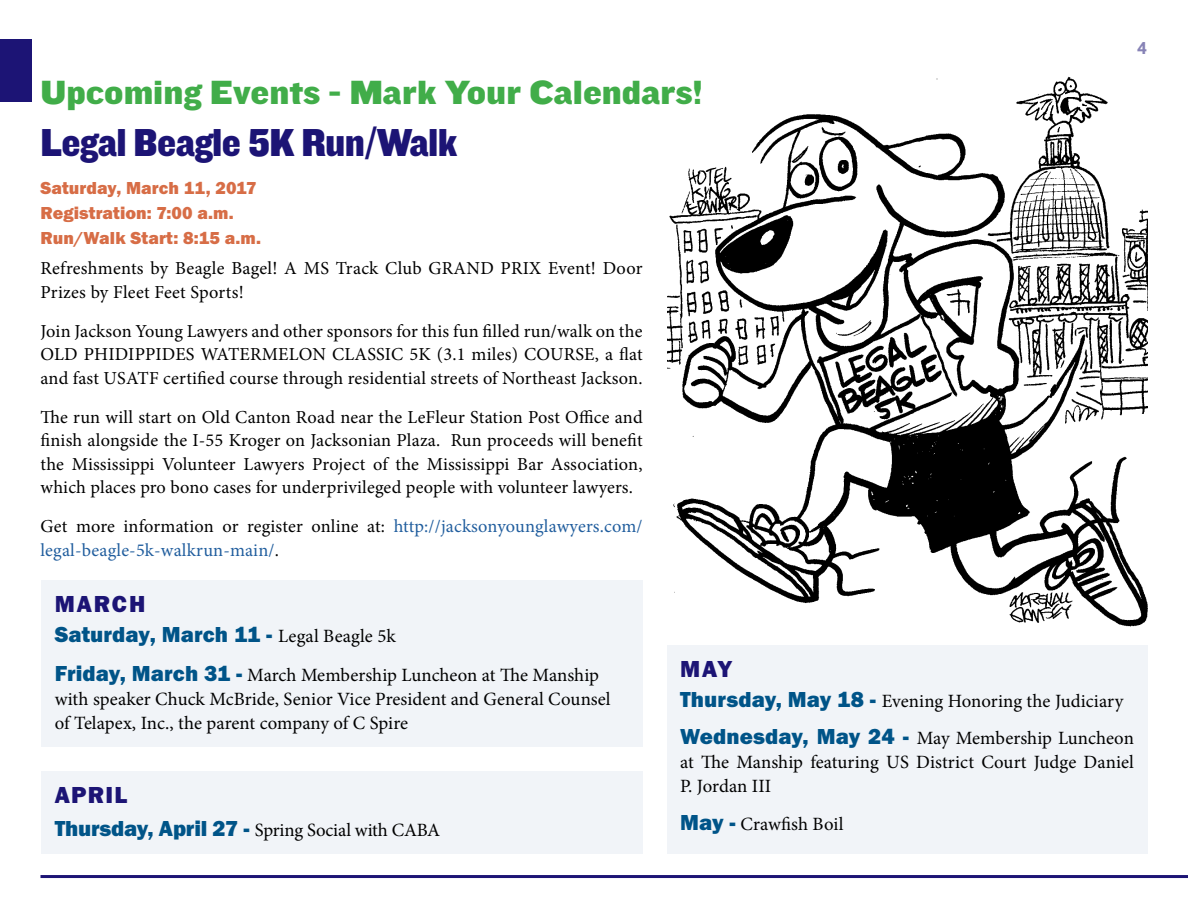
<style>
.page{position:relative;width:1188px;height:918px;background:#fff}
.page>*{position:absolute;margin:0;border:0;box-sizing:border-box;transform-origin:0 0}
.t1{font:40.5px "Knockout HTF71 Full Middlewt";letter-spacing:-.015em;color:#1c1475}
.t2{font:34.8px "Knockout HTF72 Full Cruiserwt";color:#41ad49}
.t3{font:24px "Franklin Got T Heav";letter-spacing:.06em;color:#1c1475}
.t4{font:22.5px "Franklin Got T Heav";letter-spacing:.005em;color:#005488}
.t5{font:18.75px/24px "Minion Pro";color:#000}
.t6{font:18.3px/23.7px "Minion Pro";letter-spacing:.01em;color:#000;text-align:justify}
.t7{font:18.3px/23.7px "Minion Pro";letter-spacing:.01em;color:#215e9e}
.t8{font:18px/24.9px "Franklin Got T Heav";letter-spacing:.005em;color:#d76d46}
.t9{font:18px "Knockout HTF51 Middleweight";color:#8783b6}
.s1{color:#000}
.s2{font-family:"Minion Pro";font-size:18.75px;color:#000}
.s3{font-family:"Franklin Got T Heav";font-size:22.5px;color:#005488}
</style>
<div class="page">
<hr style="left:40px;top:875px;width:1148px;height:3px;background:#1c1475">
<div style="left:0;top:39px;width:32px;height:63px;background:#1c1475"></div>
<img style="left:667px;top:76px;width:481px;height:551px">
<div style="left:41px;top:580px;width:602px;height:166px;background:#f1f4f8"></div>
<div style="left:41px;top:771px;width:602px;height:83px;background:#f1f4f8"></div>
<div style="left:667px;top:645px;width:481px;height:209px;background:#f1f4f8"></div>
<h2 class="t2" style="left:40px;top:73px;width:663px">Upcoming Events - Mark Your Calendars!</h2>
<h1 class="t1" style="left:40px;top:120px;width:419px">Legal Beagle 5K Run/Walk</h1>
<p class="t8" style="left:40px;top:176px;width:222px">Saturday, March 11, 2017<br>Registration: 7:00 a.m.<br>Run/Walk Start: 8:15 a.m.</p>
<p class="t6" style="left:40px;top:257px;width:604px">Refreshments by Beagle Bagel! A MS Track Club GRAND PRIX Event! Door<br>Prizes by Fleet Feet Sports!</p>
<p class="t6" style="left:40px;top:319px;width:604px">Join Jackson Young Lawyers and other sponsors for this fun filled run/walk on the OLD PHIDIPPIDES WATERMELON CLASSIC 5K (3.1 miles) COURSE, a flat and fast USATF certified course through residential streets of Northeast Jackson.</p>
<p class="t6" style="left:40px;top:405px;width:604px">The run will start on Old Canton Road near the LeFleur Station Post Office and finish alongside the I-55 Kroger on Jacksonian Plaza. Run proceeds will benefit the Mississippi Volunteer Lawyers Project of the Mississippi Bar Association, which places pro bono cases for underprivileged people with volunteer lawyers.</p>
<p class="t7" style="left:40px;top:514px;width:604px"><span class="s1">Get more information or register online at:</span> http://jacksonyounglawyers.com/ legal-beagle-5k-walkrun-main/<span class="s1">.</span></p>
<p class="t9" style="left:1137px;top:38px;width:11px">4</p>
<h3 class="t3" style="left:55px;top:591px;width:92px">MARCH</h3>
<p class="t4" style="left:55px;top:622px;width:342px">Saturday, March 11 - <span class="s2">Legal Beagle 5k</span></p>
<p class="t5" style="left:55px;top:663px;width:557px"><span class="s3">Friday, March 31 -</span> March Membership Luncheon at The Manship with speaker Chuck McBride, Senior Vice President and General Counsel of Telapex, Inc., the parent company of C Spire</p>
<h3 class="t3" style="left:55px;top:781px;width:74px">APRIL</h3>
<p class="t5" style="left:55px;top:818px;width:387px"><span class="s3">Thursday, April 27 -</span> Spring Social with CABA</p>
<h3 class="t3" style="left:680px;top:655px;width:53px">MAY</h3>
<p class="t5" style="left:680px;top:682px;width:455px;line-height:37.5px"><span class="s3">Thursday, May 18 -</span> Evening Honoring the Judiciary<br><span class="s3">Wednesday, May 24 -</span> May Membership Luncheon</p>
<p class="t5" style="left:680px;top:750px;width:455px">at The Manship featuring US District Court Judge Daniel<br>P. Jordan III</p>
<p class="t5" style="left:680px;top:812px;width:165px"><span class="s3">May -</span> Crawfish Boil</p>
</div>
